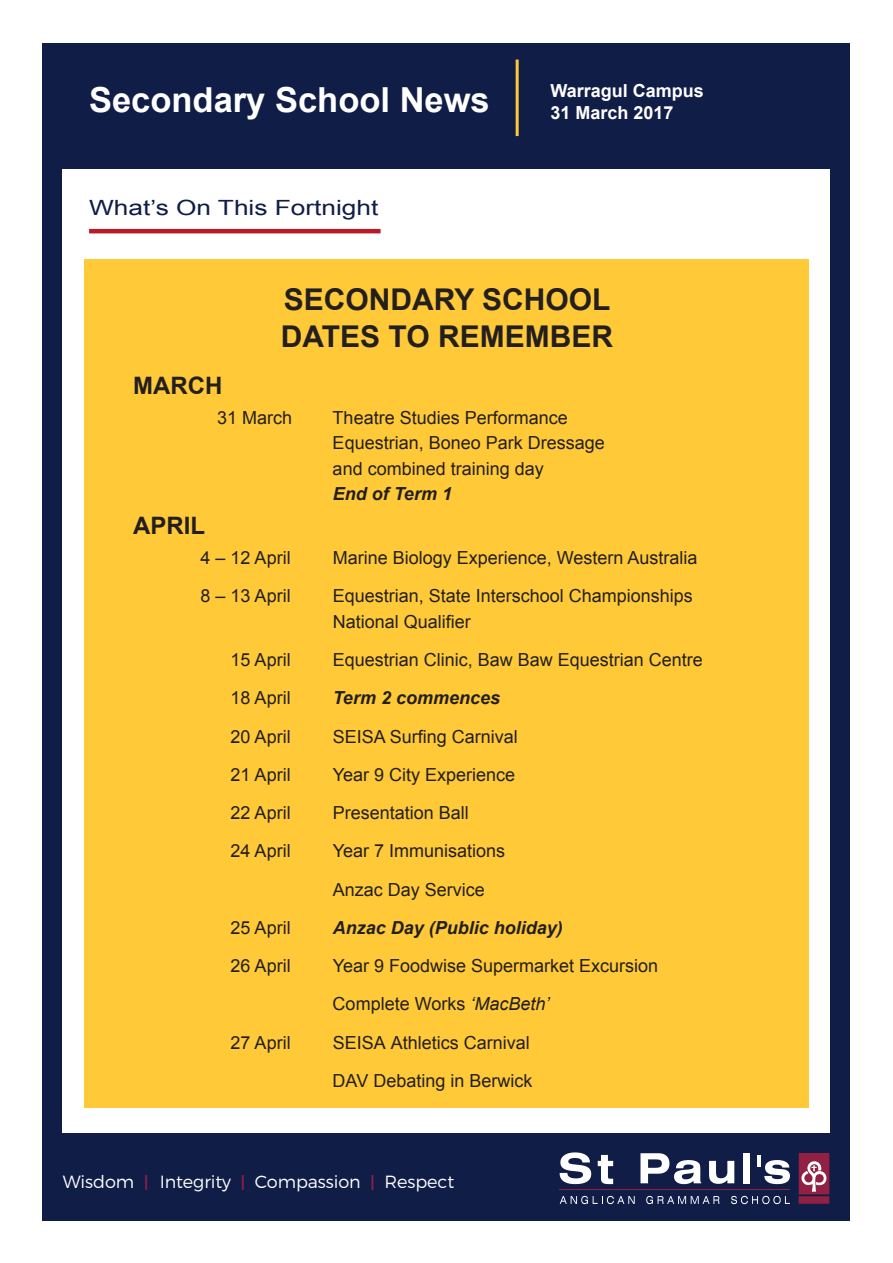
<style>
.page{position:relative;width:893px;height:1263px;background:#fff}
.page>*{position:absolute;margin:0;border:0;box-sizing:border-box;transform-origin:0 0}
.t1{font:700 34.5px "Arial";color:#fff}
.t2{font:700 30px/37.5px "Arial";color:#231f20}
.t3{font:700 24px "Arial";color:#231f20}
.t4{font:21px "Arial";color:#101d47;scale:1.25 1}
.t5{font:18px/25.5px "Arial";color:#231f20}
.t6{font:italic 700 18px "Arial";color:#231f20}
.t7{font:700 18px "Arial";color:#fff}
.t8{font:300 17.7px "Montserrat";letter-spacing:-.005em;color:#fff}
.s1{font-weight:700;font-style:italic}
.s2{font-style:italic}
.s3{font-size:21.45px;color:#902041}
</style>
<div class="page">
<div style="left:43px;top:43px;width:807px;height:1177px;background:#101d47"></div>
<div style="left:63px;top:169px;width:767px;height:964px;background:#fff"></div>
<svg style="left:560px;top:1152px;width:31px;height:32px"></svg>
<svg style="left:598px;top:1155px;width:15px;height:29px"></svg>
<svg style="left:640px;top:1153px;width:61px;height:31px"></svg>
<svg style="left:709px;top:1161px;width:25px;height:23px"></svg>
<div style="left:743px;top:1153px;width:7px;height:30px;background:#fff"></div>
<hr style="left:757px;top:1155px;width:4px;height:11px;background:#fff">
<svg style="left:764px;top:1160px;width:26px;height:24px"></svg>
<svg style="left:560px;top:1196px;width:75px;height:8px"></svg>
<svg style="left:646px;top:1196px;width:73px;height:8px"></svg>
<svg style="left:731px;top:1196px;width:59px;height:8px"></svg>
<hr style="left:560px;top:1189px;width:230px;height:1px;background:#922042">
<div style="left:799px;top:1153px;width:30px;height:41px;background:#922042"></div>
<svg style="left:801px;top:1161px;width:26px;height:31px"></svg>
<div style="left:799px;top:1196px;width:30px;height:8px;background:#922042"></div>
<hr style="left:516px;top:60px;width:3px;height:76px;background:#ffc938">
<hr style="left:89px;top:229px;width:292px;height:4px;background:#ba1925">
<div style="left:84px;top:259px;width:724px;height:849px;background:#ffc938"></div>
<h1 class="t1" style="left:89px;top:76px;width:402px">Secondary School News</h1>
<p class="t4" style="left:89px;top:194px;width:233px">What’s On This Fortnight</p>
<p class="t7" style="left:550px;top:79px;width:155px">Warragul Campus</p>
<p class="t7" style="left:550px;top:101px;width:125px">31 March 2017</p>
<p class="t2" style="left:281px;top:282px;width:334px">SECONDARY SCHOOL<br>DATES TO REMEMBER</p>
<p class="t3" style="left:133px;top:369px;width:91px">MARCH</p>
<p class="t5" style="left:217px;top:405px;width:77px">31 March</p>
<p class="t5" style="left:333px;top:405px;width:274px">Theatre Studies Performance<br>Equestrian, Boneo Park Dressage and combined training day<br><span class="s1">End of Term 1</span></p>
<p class="t3" style="left:133px;top:510px;width:73px">APRIL</p>
<p class="t5" style="left:201px;top:545px;width:92px">4 – 12 April</p>
<p class="t5" style="left:333px;top:545px;width:366px">Marine Biology Experience, Western Australia</p>
<p class="t5" style="left:201px;top:583px;width:92px">8 – 13 April</p>
<p class="t5" style="left:333px;top:583px;width:362px">Equestrian, State Interschool Championships<br>National Qualifier</p>
<p class="t5" style="left:231px;top:647px;width:62px">15 April</p>
<p class="t5" style="left:333px;top:647px;width:372px">Equestrian Clinic, Baw Baw Equestrian Centre</p>
<p class="t5" style="left:231px;top:685px;width:62px">18 April</p>
<p class="t6" style="left:333px;top:686px;width:169px">Term 2 commences</p>
<p class="t5" style="left:231px;top:724px;width:62px">20 April</p>
<p class="t5" style="left:333px;top:724px;width:187px">SEISA Surfing Carnival</p>
<p class="t5" style="left:231px;top:762px;width:62px">21 April</p>
<p class="t5" style="left:333px;top:762px;width:184px">Year 9 City Experience</p>
<p class="t5" style="left:231px;top:800px;width:62px">22 April</p>
<p class="t5" style="left:333px;top:800px;width:138px">Presentation Ball</p>
<p class="t5" style="left:231px;top:838px;width:62px">24 April</p>
<p class="t5" style="left:333px;top:838px;width:174px">Year 7 Immunisations</p>
<p class="t5" style="left:333px;top:877px;width:154px">Anzac Day Service</p>
<p class="t5" style="left:231px;top:915px;width:62px">25 April</p>
<p class="t6" style="left:333px;top:916px;width:232px">Anzac Day (Public holiday)</p>
<p class="t5" style="left:231px;top:953px;width:62px">26 April</p>
<p class="t5" style="left:333px;top:953px;width:327px">Year 9 Foodwise Supermarket Excursion</p>
<p class="t5" style="left:333px;top:991px;width:218px">Complete Works <span class="s2">‘MacBeth’</span></p>
<p class="t5" style="left:231px;top:1030px;width:62px">27 April</p>
<p class="t5" style="left:333px;top:1030px;width:199px">SEISA Athletics Carnival</p>
<p class="t5" style="left:333px;top:1068px;width:201px">DAV Debating in Berwick</p>
<p class="t8" style="left:63px;top:1171px;width:393px">Wisdom <span class="s3">I</span> Integrity <span class="s3">I</span> Compassion <span class="s3">I</span> Respect</p>
</div>
